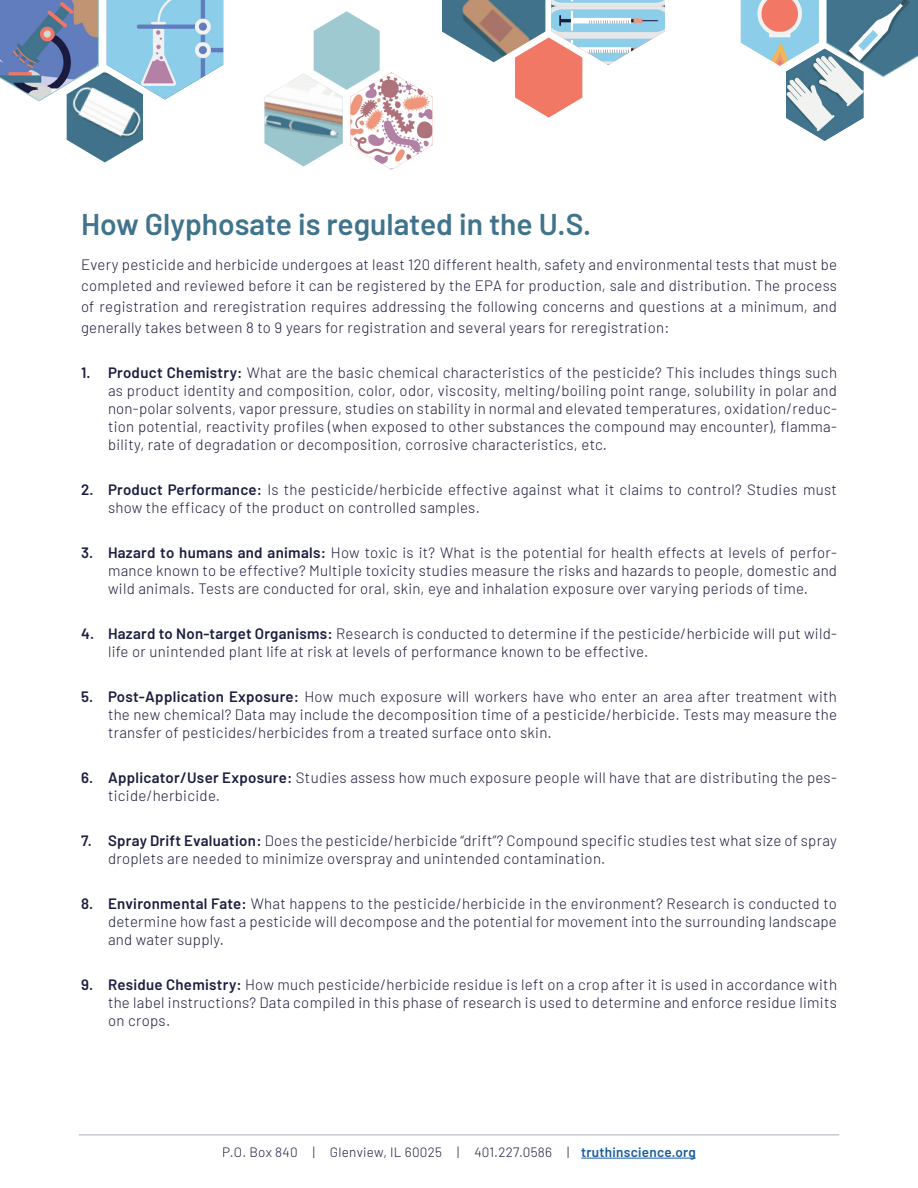
<style>
.page{position:relative;width:918px;height:1188px;background:#fff}
.page>*{position:absolute;margin:0;border:0;box-sizing:border-box;transform-origin:0 0}
.t1{font:600 30px "Barlow";color:#40738c}
.body{font:300 15px/18px "Barlow";letter-spacing:.02em;color:#1c1c40;text-align:justify}
.body-2{font:300 13.5px "Barlow";letter-spacing:.02em;color:#1c1c40}
.s1{font-weight:600}
.s2{font-weight:600;color:#175d9e}
</style>
<div class="page">
<hr style="left:79px;top:1134px;width:760px;height:2px;background:#606079">
<svg style="left:0;top:0;width:223px;height:140px"></svg>
<img style="left:67px;top:72px;width:76px;height:90px">
<svg style="left:303px;top:11px;width:129px;height:159px"></svg>
<img style="left:265px;top:74px;width:78px;height:92px">
<svg style="left:741px;top:0;width:177px;height:141px"></svg>
<svg style="left:442px;top:0;width:141px;height:118px"></svg>
<img style="left:551px;top:0;width:114px;height:65px">
<hr style="left:581px;top:1158px;width:115px;height:1px;background:#175d9e">
<p class="t1" style="left:81px;top:203px;width:512px">How Glyphosate is regulated in the U.S.</p>
<p class="body" style="left:81px;top:253px;width:758px;line-height:21px">Every pesticide and herbicide undergoes at least 120 different health, safety and environmental tests that must be completed and reviewed before it can be registered by the EPA for production, sale and distribution. The process of registration and reregistration requires addressing the following concerns and questions at a minimum, and generally takes between 8 to 9 years for registration and several years for reregistration:</p>
<p class="body" style="left:108px;top:362px;width:731px;text-indent:-27px"><span class="s1">1. Product Chemistry:</span> What are the basic chemical characteristics of the pesticide? This includes things such as product identity and composition, color, odor, viscosity, melting/boiling point range, solubility in polar and non-polar solvents, vapor pressure, studies on stability in normal and elevated temperatures, oxidation/reduc&shy;tion potential, reactivity profiles (when exposed to other substances the compound may encounter), flamma&shy;bility, rate of degradation or decomposition, corrosive characteristics, etc.</p>
<p class="body" style="left:108px;top:479px;width:730px;text-indent:-27px"><span class="s1">2. Product Performance:</span> Is the pesticide/herbicide effective against what it claims to control? Studies must show the efficacy of the product on controlled samples.</p>
<p class="body" style="left:108px;top:542px;width:731px;text-indent:-27px"><span class="s1">3. Hazard to humans and animals:</span> How toxic is it? What is the potential for health effects at levels of perfor&shy;mance known to be effective? Multiple toxicity studies measure the risks and hazards to people, domestic and wild animals. Tests are conducted for oral, skin, eye and inhalation exposure over varying periods of time.</p>
<p class="body" style="left:108px;top:623px;width:731px;text-indent:-27px"><span class="s1">4. Hazard to Non-target Organisms:</span> Research is conducted to determine if the pesticide/herbicide will put wild&shy;life or unintended plant life at risk at levels of performance known to be effective.</p>
<p class="body" style="left:108px;top:686px;width:731px;text-indent:-27px"><span class="s1">5. Post-Application Exposure:</span> How much exposure will workers have who enter an area after treatment with the new chemical? Data may include the decomposition time of a pesticide/herbicide. Tests may measure the transfer of pesticides/herbicides from a treated surface onto skin.</p>
<p class="body" style="left:108px;top:767px;width:731px;text-indent:-27px"><span class="s1">6. Applicator/User Exposure:</span> Studies assess how much exposure people will have that are distributing the pes&shy;ticide/herbicide.</p>
<p class="body" style="left:108px;top:830px;width:731px;text-indent:-27px"><span class="s1">7. Spray Drift Evaluation:</span> Does the pesticide/herbicide “drift”? Compound specific studies test what size of spray droplets are needed to minimize overspray and unintended contamination.</p>
<p class="body" style="left:108px;top:893px;width:730px;text-indent:-27px"><span class="s1">8. Environmental Fate:</span> What happens to the pesticide/herbicide in the environment? Research is conducted to determine how fast a pesticide will decompose and the potential for movement into the surrounding landscape and water supply.</p>
<p class="body" style="left:108px;top:974px;width:731px;text-indent:-27px"><span class="s1">9. Residue Chemistry:</span> How much pesticide/herbicide residue is left on a crop after it is used in accordance with the label instructions? Data compiled in this phase of research is used to determine and enforce residue limits on crops.</p>
<p class="body-2" style="left:222px;top:1143px;width:475px">P.O. Box 840 | Glenview, IL 60025 | 401.227.0586 | <span class="s2">truthinscience.org</span></p>
</div>
